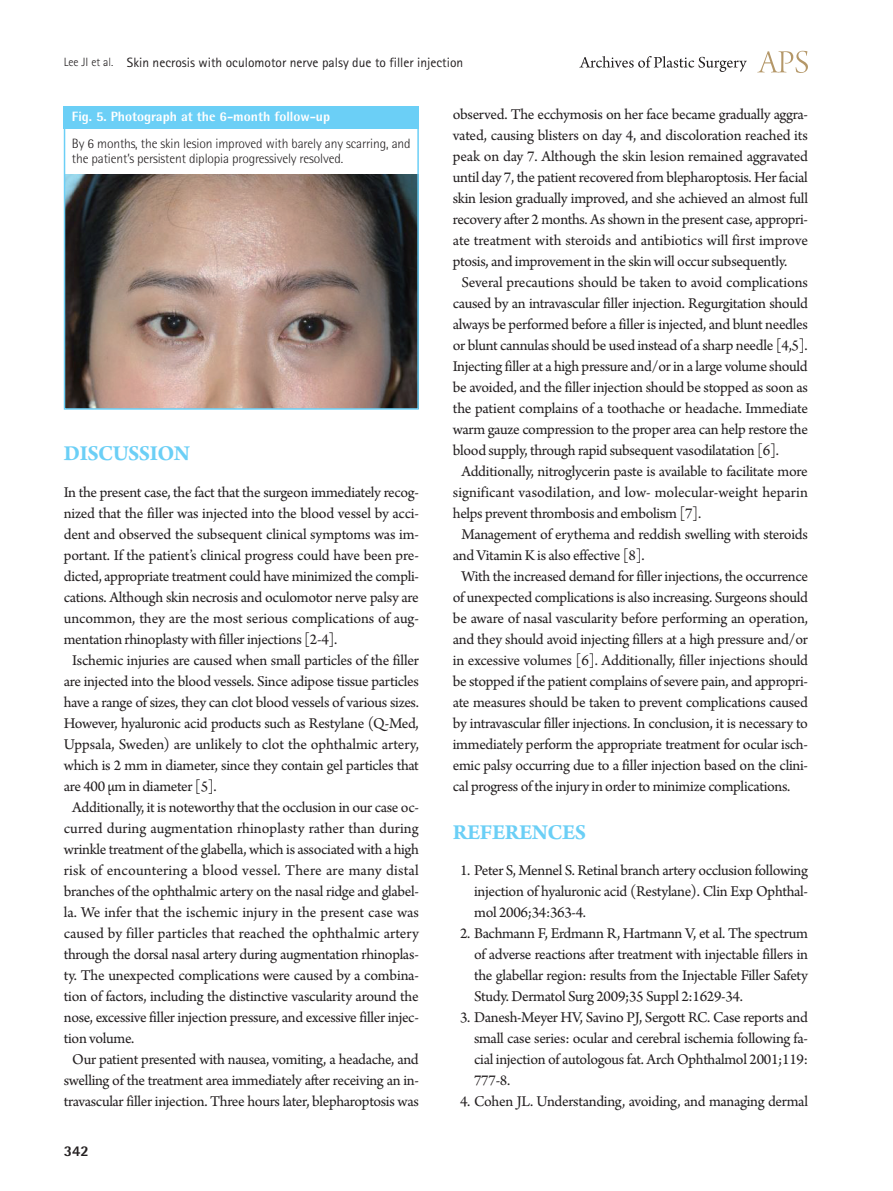
<style>
.page{position:relative;width:893px;height:1191px;background:#fff}
.page>*{position:absolute;margin:0;border:0;box-sizing:border-box;transform-origin:0 0}
.대제목{font:700 22.5px "Arno Pro";letter-spacing:-.02em;color:#6bcff6}
.본문{font:15.75px/21px "Arno Pro";letter-spacing:-.02em;color:#231f20;text-align:justify}
.참고문헌1{font:15.75px/21px "Arno Pro";letter-spacing:-.02em;color:#231f20;text-align:justify}
.본문_0{font:15.75px/21px "Arno Pro";letter-spacing:-.02em;color:#231f20;text-align:justify}
.t1{font:800 15px "Rotis Semi Sans Std";color:#231f20}
.그림설명{font:300 13.5px/15px "Rotis Semi Sans Std";letter-spacing:-.01em;color:#231f20}
.하시라_제목{font:13.5px "Rotis Sans Serif Std";color:#231f20}
.표그림제목{font:800 13.5px "Rotis Semi Sans Std";color:#fff}
.s1{font-weight:300;font-size:12px}
</style>
<div class="page">
<svg style="left:757px;top:51px;width:51px;height:22px"></svg>
<svg style="left:579px;top:56px;width:168px;height:16px"></svg>
<div style="left:64px;top:106px;width:355px;height:23px;background:#6bcff6"></div>
<img style="left:67px;top:175px;width:349px;height:232px">
<div style="left:64px;top:106px;width:355px;height:304px;border:2px solid #6bcff6"></div>
<p class="하시라_제목" style="left:64px;top:54px;width:401px"><span class="s1">Lee JI et al.</span> Skin necrosis with oculomotor nerve palsy due to filler injection</p>
<p class="표그림제목" style="left:72px;top:108px;width:260px">Fig. 5. Photograph at the 6-month follow-up</p>
<p class="그림설명" style="left:72px;top:136px;width:340px">By 6 months, the skin lesion improved with barely any scarring, and the patient’s persistent diplopia progressively resolved.</p>
<p class="대제목" style="left:64px;top:441px;width:128px">DISCUSSION</p>
<p class="본문_0" style="left:64px;top:483px;width:357px">In the present case, the fact that the surgeon immediately recog&shy;nized that the filler was injected into the blood vessel by acci&shy;dent and observed the subsequent clinical symptoms was im&shy;portant. If the patient’s clinical progress could have been pre&shy;dicted, appropriate treatment could have minimized the compli&shy;cations. Although skin necrosis and oculomotor nerve palsy are uncommon, they are the most serious complications of aug&shy;mentation rhinoplasty with filler injections [2-4].</p>
<p class="본문" style="left:64px;top:651px;width:357px;text-indent:9px">Ischemic injuries are caused when small particles of the filler are injected into the blood vessels. Since adipose tissue particles have a range of sizes, they can clot blood vessels of various sizes.<br>However, hyaluronic acid products such as Restylane (Q-Med, Uppsala, Sweden) are unlikely to clot the ophthalmic artery, which is 2 mm in diameter, since they contain gel particles that are 400 μm in diameter [5].</p>
<p class="본문" style="left:64px;top:798px;width:357px;text-indent:9px">Additionally, it is noteworthy that the occlusion in our case oc&shy;curred during augmentation rhinoplasty rather than during wrinkle treatment of the glabella, which is associated with a high risk of encountering a blood vessel. There are many distal branches of the ophthalmic artery on the nasal ridge and glabel&shy;la. We infer that the ischemic injury in the present case was caused by filler particles that reached the ophthalmic artery through the dorsal nasal artery during augmentation rhinoplas&shy;ty. The unexpected complications were caused by a combina&shy;tion of factors, including the distinctive vascularity around the nose, excessive filler injection pressure, and excessive filler injec&shy;tion volume.</p>
<p class="본문" style="left:64px;top:1050px;width:357px;text-align:center">Our patient presented with nausea, vomiting, a headache, and swelling of the treatment area immediately after receiving an in&shy;travascular filler injection. Three hours later, blepharoptosis was</p>
<p class="t1" style="left:64px;top:1141px;width:27px">342</p>
<p class="본문" style="left:453px;top:105px;width:357px">observed. The ecchymosis on her face became gradually aggra&shy;vated, causing blisters on day 4, and discoloration reached its peak on day 7. Although the skin lesion remained aggravated until day 7, the patient recovered from blepharoptosis. Her facial skin lesion gradually improved, and she achieved an almost full recovery after 2 months. As shown in the present case, appropri&shy;ate treatment with steroids and antibiotics will first improve ptosis, and improvement in the skin will occur subsequently.</p>
<p class="본문" style="left:453px;top:273px;width:357px;text-indent:9px">Several precautions should be taken to avoid complications caused by an intravascular filler injection. Regurgitation should always be performed before a filler is injected, and blunt needles or blunt cannulas should be used instead of a sharp needle [4,5].<br>Injecting filler at a high pressure and/or in a large volume should be avoided, and the filler injection should be stopped as soon as the patient complains of a toothache or headache. Immediate warm gauze compression to the proper area can help restore the blood supply, through rapid subsequent vasodilatation [6].</p>
<p class="본문" style="left:453px;top:462px;width:357px;text-indent:9px">Additionally, nitroglycerin paste is available to facilitate more significant vasodilation, and low- molecular-weight heparin helps prevent thrombosis and embolism [7].</p>
<p class="본문" style="left:453px;top:525px;width:357px;text-indent:9px">Management of erythema and reddish swelling with steroids and Vitamin K is also effective [8].</p>
<p class="본문" style="left:453px;top:567px;width:357px;text-indent:9px">With the increased demand for filler injections, the occurrence of unexpected complications is also increasing. Surgeons should be aware of nasal vascularity before performing an operation, and they should avoid injecting fillers at a high pressure and/or in excessive volumes [6]. Additionally, filler injections should be stopped if the patient complains of severe pain, and appropri&shy;ate measures should be taken to prevent complications caused by intravascular filler injections. In conclusion, it is necessary to immediately perform the appropriate treatment for ocular isch&shy;emic palsy occurring due to a filler injection based on the clini&shy;cal progress of the injury in order to minimize complications.</p>
<p class="대제목" style="left:453px;top:819px;width:135px">REFERENCES</p>
<p class="참고문헌1" style="left:474px;top:861px;width:335px;text-indent:-14px">1. Peter S, Mennel S. Retinal branch artery occlusion following injection of hyaluronic acid (Restylane). Clin Exp Ophthal&shy;mol 2006;34:363-4.</p>
<p class="참고문헌1" style="left:474px;top:924px;width:335px;text-indent:-14px">2. Bachmann F, Erdmann R, Hartmann V, et al. The spectrum of adverse reactions after treatment with injectable fillers in the glabellar region: results from the Injectable Filler Safety Study. Dermatol Surg 2009;35 Suppl 2:1629-34.</p>
<p class="참고문헌1" style="left:474px;top:1008px;width:335px;text-indent:-14px">3. Danesh-Meyer HV, Savino PJ, Sergott RC. Case reports and small case series: ocular and cerebral ischemia following fa&shy;cial injection of autologous fat. Arch Ophthalmol 2001;119:<br>777-8.</p>
<p class="참고문헌1" style="left:460px;top:1092px;width:349px">4. Cohen JL. Understanding, avoiding, and managing dermal</p>
</div>
